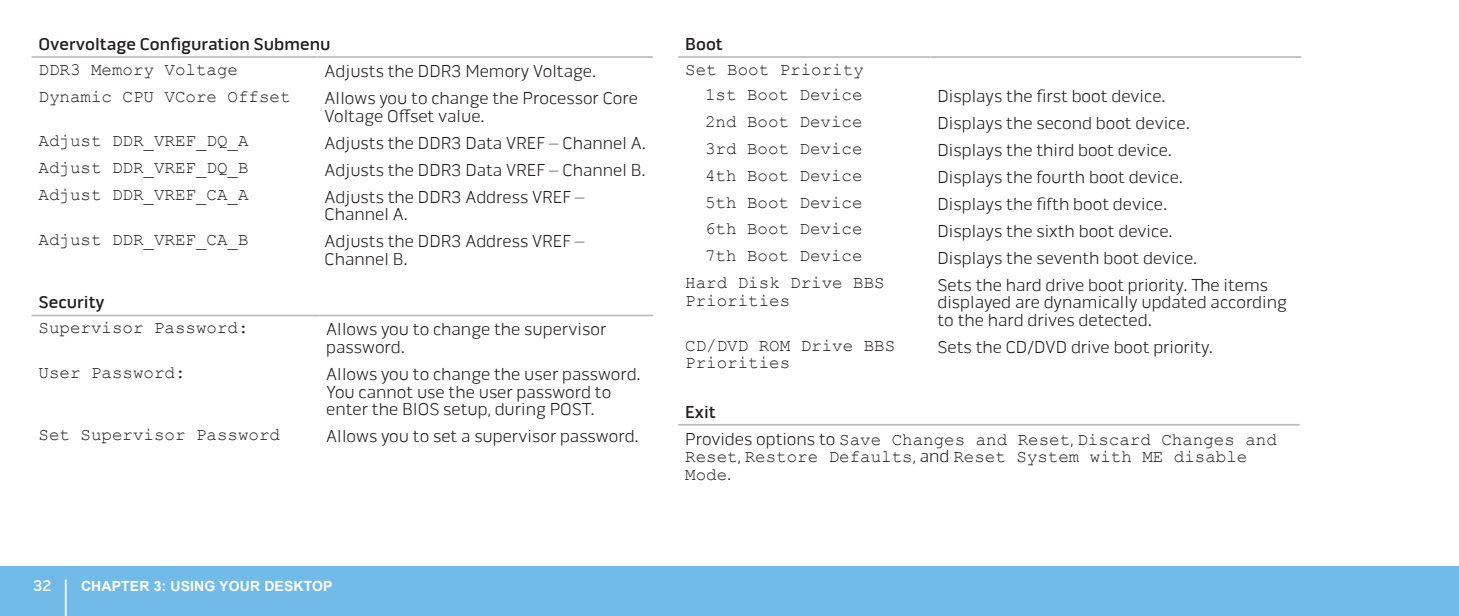
<style>
.page{position:relative;width:1459px;height:616px;background:#fff}
.page>*{position:absolute;margin:0;border:0;box-sizing:border-box;transform-origin:0 0}
.AW_Paragraph_Table{font:300 17.5px/17.5px "Pill Alt 600 mg";color:#231f20}
.AW_Paragraph_Table-2{font:17.5px/17.5px "Courier New";color:#231f20}
.AW_Paragraph{font:17.5px "Courier New";color:#231f20}
.AW_Paragraph_BOLD{font:500 17.5px "Pill Alt 600 mg";color:#231f20}
.AW_Paragraph-2{font:300 17.5px "Pill Alt 600 mg";color:#231f20}
.t1{font:500 15.75px "Pill Alt 600 mg";color:#fff}
.t2{font:700 14px "Arial";letter-spacing:.01em;color:#fff}
.s1{font-family:"Pill Alt 600 mg";font-weight:300}
</style>
<div class="page">
<div style="left:0;top:566px;width:1458px;height:49px;background:#72bbe8"></div>
<hr style="left:65px;top:579px;width:2px;height:36px;background:#fff">
<hr style="left:32px;top:56px;width:286px;height:2px;background:#bcbdc0">
<hr style="left:318px;top:56px;width:335px;height:2px;background:#bcbdc0">
<hr style="left:32px;top:314px;width:287px;height:2px;background:#bcbdc0">
<hr style="left:319px;top:314px;width:334px;height:2px;background:#bcbdc0">
<hr style="left:678px;top:56px;width:252px;height:2px;background:#bcbdc0">
<hr style="left:930px;top:56px;width:371px;height:2px;background:#bcbdc0">
<hr style="left:678px;top:423px;width:621px;height:2px;background:#bcbdc0">
<p class="AW_Paragraph_BOLD" style="left:38px;top:34px;width:294px">Overvoltage Configuration Submenu</p>
<p class="AW_Paragraph_Table-2" style="left:38px;top:60px;width:201px">DDR3 Memory Voltage</p>
<p class="AW_Paragraph-2" style="left:325px;top:61px;width:273px">Adjusts the DDR3 Memory Voltage.</p>
<p class="AW_Paragraph_Table-2" style="left:38px;top:87px;width:254px">Dynamic CPU VCore Offset</p>
<p class="AW_Paragraph_Table" style="left:325px;top:89px;width:315px">Allows you to change the Processor Core<br>Voltage Offset value.</p>
<p class="AW_Paragraph" style="left:38px;top:130px;width:212px">Adjust DDR_VREF_DQ_A</p>
<p class="AW_Paragraph_Table" style="left:325px;top:134px;width:323px">Adjusts the DDR3 Data VREF – Channel A.</p>
<p class="AW_Paragraph" style="left:38px;top:157px;width:212px">Adjust DDR_VREF_DQ_B</p>
<p class="AW_Paragraph_Table" style="left:325px;top:161px;width:322px">Adjusts the DDR3 Data VREF – Channel B.</p>
<p class="AW_Paragraph" style="left:38px;top:184px;width:212px">Adjust DDR_VREF_CA_A</p>
<p class="AW_Paragraph_Table" style="left:325px;top:188px;width:262px">Adjusts the DDR3 Address VREF –<br>Channel A.</p>
<p class="AW_Paragraph" style="left:38px;top:228px;width:212px">Adjust DDR_VREF_CA_B</p>
<p class="AW_Paragraph_Table" style="left:325px;top:232px;width:262px">Adjusts the DDR3 Address VREF –<br>Channel B.</p>
<p class="AW_Paragraph_BOLD" style="left:38px;top:292px;width:68px">Security</p>
<p class="AW_Paragraph_Table-2" style="left:38px;top:318px;width:212px">Supervisor Password:</p>
<p class="AW_Paragraph_Table" style="left:326px;top:320px;width:281px">Allows you to change the supervisor password.</p>
<p class="AW_Paragraph_Table-2" style="left:38px;top:362px;width:148px">User Password:</p>
<p class="AW_Paragraph_Table" style="left:326px;top:365px;width:316px">Allows you to change the user password.<br>You cannot use the user password to enter the BIOS setup, during POST.</p>
<p class="AW_Paragraph_Table-2" style="left:38px;top:424px;width:243px">Set Supervisor Password</p>
<p class="AW_Paragraph_Table" style="left:326px;top:427px;width:314px">Allows you to set a supervisor password.</p>
<p class="t1" style="left:33px;top:576px;width:20px">32</p>
<p class="t2" style="left:81px;top:576px;width:253px">CHAPTER 3: USING YOUR DESKTOP</p>
<p class="AW_Paragraph_BOLD" style="left:685px;top:34px;width:39px">Boot</p>
<p class="AW_Paragraph_Table-2" style="left:685px;top:60px;width:180px">Set Boot Priority</p>
<p class="AW_Paragraph_Table-2" style="left:705px;top:85px;width:159px">1st Boot Device</p>
<p class="AW_Paragraph_Table" style="left:937px;top:87px;width:230px">Displays the first boot device.</p>
<p class="AW_Paragraph_Table-2" style="left:705px;top:112px;width:159px">2nd Boot Device</p>
<p class="AW_Paragraph_Table" style="left:937px;top:114px;width:254px">Displays the second boot device.</p>
<p class="AW_Paragraph_Table-2" style="left:705px;top:139px;width:159px">3rd Boot Device</p>
<p class="AW_Paragraph_Table" style="left:937px;top:141px;width:236px">Displays the third boot device.</p>
<p class="AW_Paragraph_Table-2" style="left:705px;top:165px;width:159px">4th Boot Device</p>
<p class="AW_Paragraph_Table" style="left:937px;top:168px;width:247px">Displays the fourth boot device.</p>
<p class="AW_Paragraph_Table-2" style="left:705px;top:192px;width:159px">5th Boot Device</p>
<p class="AW_Paragraph_Table" style="left:937px;top:195px;width:231px">Displays the fifth boot device.</p>
<p class="AW_Paragraph_Table-2" style="left:705px;top:219px;width:159px">6th Boot Device</p>
<p class="AW_Paragraph_Table" style="left:937px;top:222px;width:237px">Displays the sixth boot device.</p>
<p class="AW_Paragraph_Table-2" style="left:705px;top:246px;width:159px">7th Boot Device</p>
<p class="AW_Paragraph_Table" style="left:937px;top:249px;width:261px">Displays the seventh boot device.</p>
<p class="AW_Paragraph_Table-2" style="left:685px;top:273px;width:201px">Hard Disk Drive BBS<br>Priorities</p>
<p class="AW_Paragraph_Table" style="left:937px;top:276px;width:351px">Sets the hard drive boot priority. The items displayed are dynamically updated according to the hard drives detected.</p>
<p class="AW_Paragraph_Table-2" style="left:685px;top:335px;width:212px">CD/DVD ROM Drive BBS<br>Priorities</p>
<p class="AW_Paragraph_Table" style="left:937px;top:338px;width:277px">Sets the CD/DVD drive boot priority.</p>
<p class="AW_Paragraph_BOLD" style="left:685px;top:401px;width:32px">Exit</p>
<p class="AW_Paragraph_Table-2" style="left:685px;top:429px;width:593px"><span class="s1">Provides options to</span> Save Changes and Reset<span class="s1">,</span> Discard Changes and<br>Reset<span class="s1">,</span> Restore Defaults<span class="s1">, and</span> Reset System with ME disable<br>Mode<span class="s1">.</span></p>
</div>
